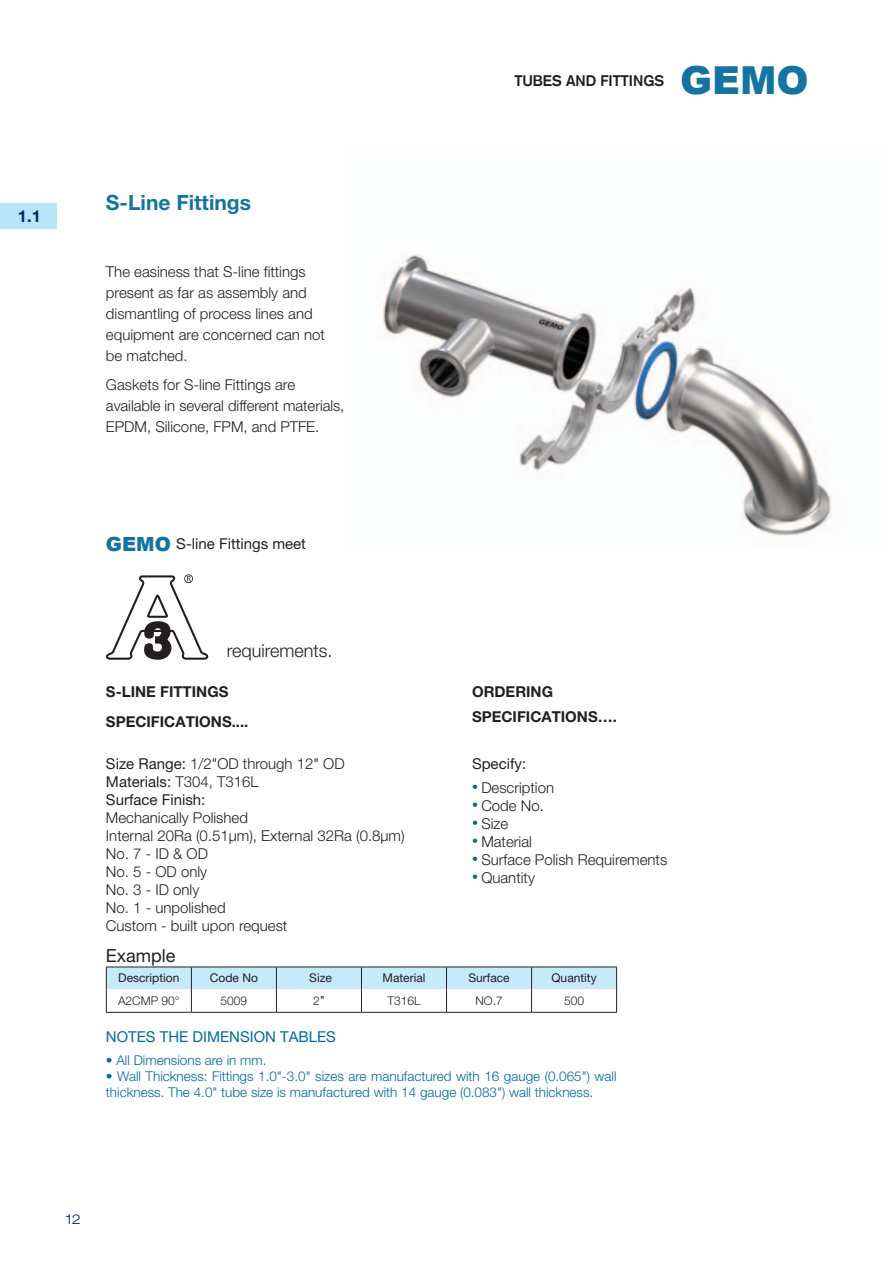
<style>
.page{position:relative;width:893px;height:1263px;background:#fff}
.page>*{position:absolute;margin:0;border:0;box-sizing:border-box;transform-origin:0 0}
.t1{font:900 38.55px "Arial";color:#1373a1}
.t2{font:700 21px "Helvetica Neue LT Pro";color:#1373a1}
.t3{font:300 18px "Helvetica Neue LT Pro";color:#231f20}
.t4{font:18px "Helvetica Neue LT Pro";color:#231f20}
._1_1{font:700 16.5px "Helvetica Neue LT Pro";color:#08276c}
.t5{font:300 15px/21px "Helvetica Neue LT Pro";color:#231f20}
.t6{font:15px "Helvetica Neue LT Pro";color:#231f20}
.t7{font:700 15px "Helvetica Neue LT Pro";color:#231f20}
.t8{font:15px "Helvetica Neue LT Pro";color:#0068a5}
.t9{font:700 15px "Akzidenz Grotesk";color:#231f20}
.t10{font:300 13.5px/16.2px "Helvetica Neue LT Pro";color:#0068a5}
.t11{font:300 expanded 13.5px "Helvetica Neue LT Pro";color:#08276c}
.t12{font:12px "Helvetica Neue LT Pro";color:#231f20}
.t13{font:300 12px "Helvetica Neue LT Pro";color:#231f20}
.s1{font-family:"Arial";font-weight:900;font-size:19.5px;color:#1373a1}
.s2{font-weight:400}
.s3{font-weight:300}
.s4{font-family:"Akzidenz Grotesk CE";font-size:12px;color:#0068a5}
.s5{font-family:"Microsoft Ya Hei";font-weight:400}
</style>
<div class="page">
<div style="left:0;top:203px;width:57px;height:26px;background:#b9e5fa"></div>
<svg style="left:106px;top:574px;width:102px;height:86px"></svg>
<hr style="left:106px;top:966px;width:85px;height:1px;background:#231f20">
<hr style="left:191px;top:966px;width:85px;height:1px;background:#231f20">
<hr style="left:276px;top:966px;width:85px;height:1px;background:#231f20">
<hr style="left:361px;top:966px;width:85px;height:1px;background:#231f20">
<hr style="left:446px;top:966px;width:86px;height:1px;background:#231f20">
<hr style="left:532px;top:966px;width:85px;height:1px;background:#231f20">
<svg style="left:106px;top:967px;width:511px;height:45px"></svg>
<hr style="left:106px;top:1012px;width:85px;height:1px;background:#231f20">
<hr style="left:191px;top:1012px;width:85px;height:1px;background:#231f20">
<hr style="left:276px;top:1012px;width:85px;height:1px;background:#231f20">
<hr style="left:361px;top:1012px;width:85px;height:1px;background:#231f20">
<hr style="left:446px;top:1012px;width:86px;height:1px;background:#231f20">
<hr style="left:532px;top:1012px;width:85px;height:1px;background:#231f20">
<img style="left:382px;top:254px;width:449px;height:282px">
<p class="_1_1" style="left:18px;top:206px;width:24px">1.1</p>
<p class="t2" style="left:106px;top:190px;width:147px">S-Line Fittings</p>
<p class="t5" style="left:106px;top:260px;width:220px">The easiness that S-line fittings present as far as assembly and dismantling of process lines and equipment are concerned can not be matched.</p>
<p class="t5" style="left:106px;top:374px;width:240px">Gaskets for S-line Fittings are available in several different materials,<br>EPDM, Silicone, FPM, and PTFE.</p>
<p class="t6" style="left:106px;top:535px;width:202px"><span class="s1">GEMO</span> S-line Fittings meet</p>
<p class="t3" style="left:227px;top:640px;width:107px">requirements.</p>
<p class="t7" style="left:106px;top:682px;width:124px">S-LINE FITTINGS</p>
<p class="t7" style="left:106px;top:712px;width:144px">SPECIFICATIONS....</p>
<p class="t5" style="left:106px;top:752px;width:240px"><span class="s2">Size Range:</span> 1/2"OD through 12" OD</p>
<p class="t6" style="left:106px;top:772px;width:154px">Materials: <span class="s3">T304, T316L</span></p>
<p class="t6" style="left:106px;top:790px;width:101px">Surface Finish:</p>
<p class="t5" style="left:106px;top:806px;width:143px">Mechanically Polished</p>
<p class="t5" style="left:106px;top:824px;width:300px">Internal 20Ra (0.51μm), External 32Ra (0.8μm)</p>
<p class="t5" style="left:106px;top:842px;width:103px">No. 7 - ID &amp; OD</p>
<p class="t5" style="left:106px;top:860px;width:103px">No. 5 - OD only</p>
<p class="t5" style="left:106px;top:878px;width:95px">No. 3 - ID only</p>
<p class="t5" style="left:106px;top:896px;width:121px">No. 1 - unpolished</p>
<p class="t5" style="left:106px;top:914px;width:183px">Custom - built upon request</p>
<p class="t4" style="left:106px;top:945px;width:71px">Example</p>
<p class="t9" style="left:514px;top:72px;width:151px">TUBES AND FITTINGS</p>
<p class="t1" style="left:680px;top:52px;width:130px">GEMO</p>
<p class="t7" style="left:472px;top:682px;width:83px">ORDERING</p>
<p class="t7" style="left:472px;top:707px;width:146px">SPECIFICATIONS….</p>
<p class="t6" style="left:472px;top:754px;width:56px">Specify:</p>
<p class="t5" style="left:472px;top:776px;width:84px"><span class="s4">•</span> Description</p>
<p class="t5" style="left:472px;top:794px;width:73px"><span class="s4">•</span> Code No.</p>
<p class="t5" style="left:472px;top:812px;width:38px"><span class="s4">•</span> Size</p>
<p class="t5" style="left:472px;top:830px;width:61px"><span class="s4">•</span> Material</p>
<p class="t5" style="left:472px;top:848px;width:197px"><span class="s4">•</span> Surface Polish Requirements</p>
<p class="t5" style="left:472px;top:866px;width:64px"><span class="s4">•</span> Quantity</p>
<p class="t12" style="left:118px;top:971px;width:63px">Description</p>
<p class="t12" style="left:210px;top:971px;width:49px">Code No</p>
<p class="t12" style="left:309px;top:971px;width:24px">Size</p>
<p class="t12" style="left:383px;top:971px;width:44px">Material</p>
<p class="t12" style="left:468px;top:971px;width:43px">Surface</p>
<p class="t12" style="left:551px;top:971px;width:47px">Quantity</p>
<p class="t13" style="left:118px;top:993px;width:63px">A2CMP 90°</p>
<p class="t13" style="left:221px;top:993px;width:28px">5009</p>
<p class="t13" style="left:313px;top:993px;width:13px">2<span class="s5">"</span></p>
<p class="t13" style="left:387px;top:993px;width:35px">T316L</p>
<p class="t13" style="left:475px;top:993px;width:29px">NO.7</p>
<p class="t13" style="left:564px;top:993px;width:22px">500</p>
<p class="t8" style="left:106px;top:1028px;width:232px">NOTES THE DIMENSION TABLES</p>
<p class="t10" style="left:106px;top:1051px;width:162px">• All Dimensions are in mm.</p>
<p class="t10" style="left:106px;top:1068px;width:512px">• Wall Thickness: Fittings 1.0"-3.0" sizes are manufactured with 16 gauge (0.065") wall thickness. The 4.0" tube size is manufactured with 14 gauge (0.083") wall thickness.</p>
<p class="t11" style="left:66px;top:1211px;width:17px">12</p>
</div>
